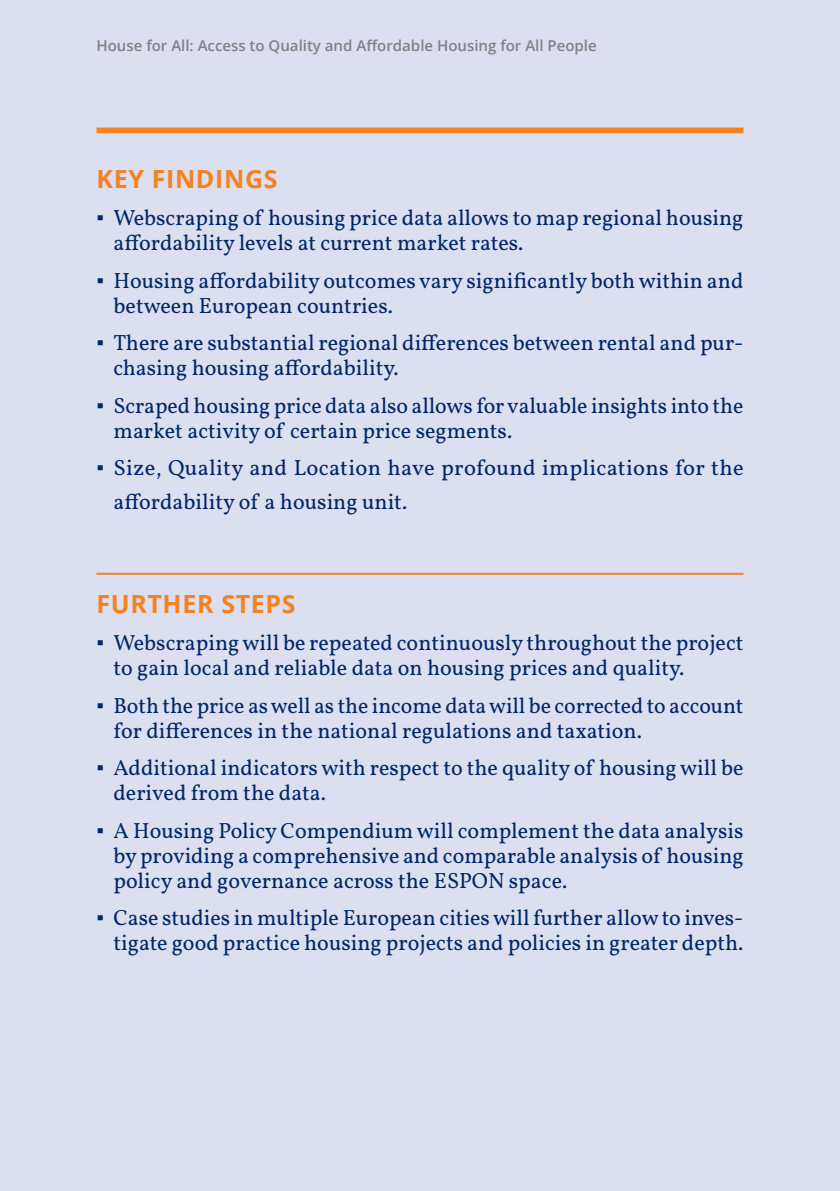
<style>
.page{position:relative;width:840px;height:1191px;background:#fff}
.page>*{position:absolute;margin:0;border:0;box-sizing:border-box;transform-origin:0 0}
.key_policy_messages_heading{font:700 25px "Open Sans";letter-spacing:.025em;color:#f58220}
.t1{font:22px/25px "Vollkorn";color:#002868}
.t2{font:600 15px "Open Sans";color:#808285}
.s1{font-family:"Arial"}
</style>
<div class="page">
<hr style="left:839px;top:0;width:1px;height:1191px;background:#002868">
<div style="left:0;top:0;width:839px;height:1191px;background:#dbdff0"></div>
<hr style="left:96px;top:573px;width:647px;height:2px;background:#f58220">
<div style="left:96px;top:128px;width:647px;height:5px;background:#f58220"></div>
<p class="t2" style="left:96px;top:35px;width:501px">House for All: Access to Quality and Affordable Housing for All People</p>
<p class="key_policy_messages_heading" style="left:96px;top:161px;width:182px">KEY FINDINGS</p>
<p class="t1" style="left:113px;top:204px;width:631px;text-indent:-17px"><span class="s1">▪</span> Webscraping of housing price data allows to map regional housing affordability levels at current market rates.</p>
<p class="t1" style="left:113px;top:267px;width:631px;text-indent:-17px"><span class="s1">▪</span> Housing affordability outcomes vary significantly both within and between European countries.</p>
<p class="t1" style="left:113px;top:329px;width:631px;text-indent:-17px"><span class="s1">▪</span> There are substantial regional differences between rental and pur&shy;chasing housing affordability.</p>
<p class="t1" style="left:113px;top:392px;width:631px;text-indent:-17px"><span class="s1">▪</span> Scraped housing price data also allows for valuable insights into the market activity of certain price segments.</p>
<p class="t1" style="left:113px;top:450px;width:631px;line-height:34px;text-indent:-17px"><span class="s1">▪</span> Size, Quality and Location have profound implications for the affordability of a housing unit.</p>
<p class="key_policy_messages_heading" style="left:96px;top:586px;width:200px">FURTHER STEPS</p>
<p class="t1" style="left:113px;top:629px;width:631px;text-indent:-17px"><span class="s1">▪</span> Webscraping will be repeated continuously throughout the project to gain local and reliable data on housing prices and quality.</p>
<p class="t1" style="left:113px;top:691px;width:631px;text-indent:-17px"><span class="s1">▪</span> Both the price as well as the income data will be corrected to account for differences in the national regulations and taxation.</p>
<p class="t1" style="left:113px;top:754px;width:631px;text-indent:-17px"><span class="s1">▪</span> Additional indicators with respect to the quality of housing will be derived from the data.</p>
<p class="t1" style="left:113px;top:816px;width:631px;text-align:justify;text-indent:-17px"><span class="s1">▪</span> A Housing Policy Compendium will complement the data analysis by providing a comprehensive and comparable analysis of housing policy and governance across the ESPON space.</p>
<p class="t1" style="left:96px;top:904px;width:648px;text-align:right"><span class="s1">▪</span> Case studies in multiple European cities will further allow to inves&shy;tigate good practice housing projects and policies in greater depth.</p>
</div>
